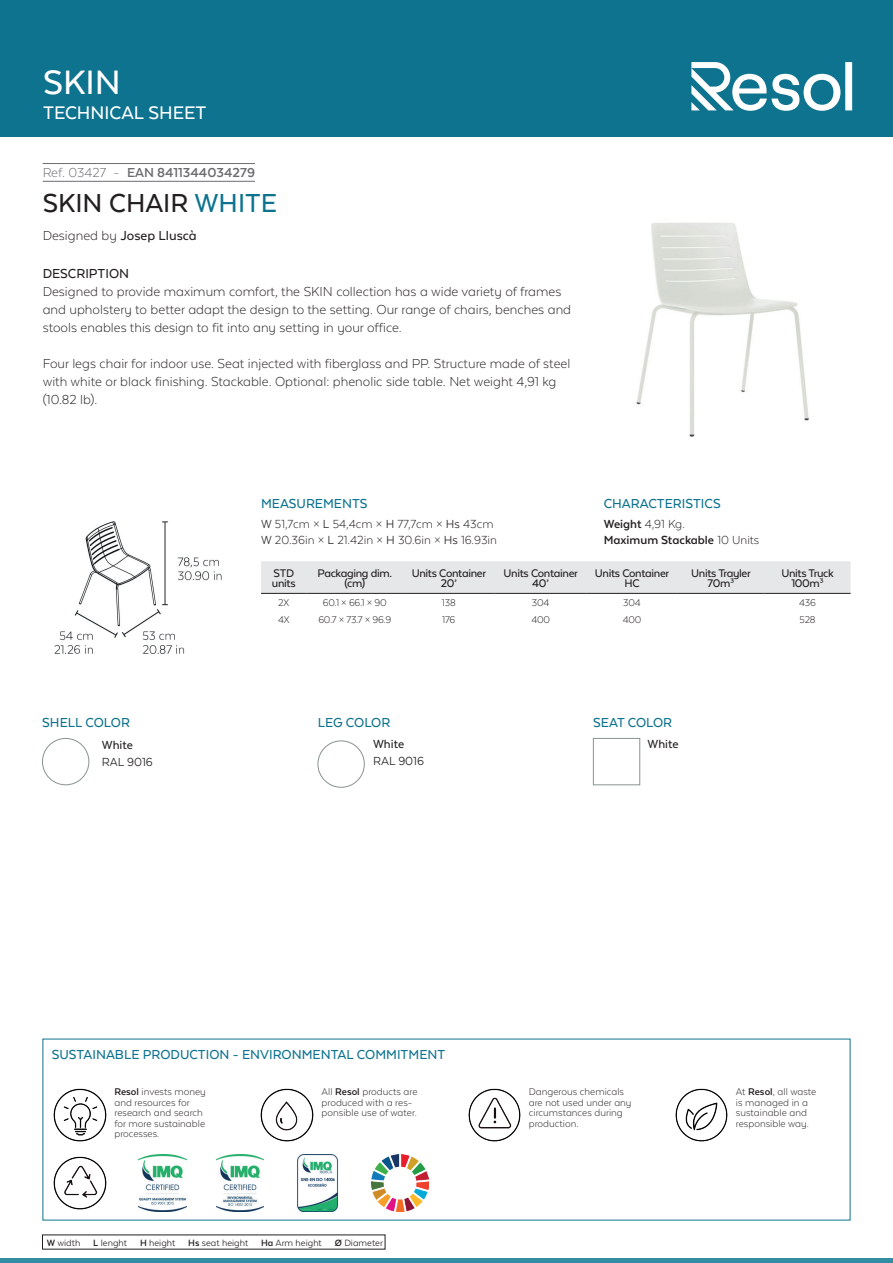
<style>
.page{position:relative;width:893px;height:1263px;background:#fff}
.page>*{position:absolute;margin:0;border:0;box-sizing:border-box;transform-origin:0 0}
.t1{font:500 39px "Texta Alt";color:#fff}
.t2{font:500 30px "Texta Alt";color:#231f20}
.t3{font:500 21px "Texta Alt";color:#fff}
.t4{font:300 15px/18px "Texta Alt";color:#231f20}
.t5{font:500 15px "Texta Alt";color:#0d738f}
.t6{font:500 15px "Texta Alt";color:#231f20}
.t7{font:700 15px "Texta Alt";color:#6c6d70}
.t8{font:300 13.5px/16.2px "Texta Alt";color:#231f20}
.t9{font:700 13.5px/16.2px "Texta Alt";color:#231f20}
.t10{font:500 13.5px "Texta Alt";color:#231f20}
.t11{font:13.5px "Texta Alt";color:#231f20}
.t12{font:500 12.75px/10.5px "Texta Alt";letter-spacing:-.025em;color:#231f20;text-align:center}
.t13{font:300 11.25px/10.5px "Texta Alt";color:#231f20}
.t14{font:10.5px "Texta Alt";color:#231f20}
.s1{font-weight:300}
.s2{color:#0d738f}
.s3{font-weight:400}
.s4{font-weight:700}
</style>
<div class="page">
<div style="left:0;top:0;width:893px;height:137px;background:#0d738f"></div>
<hr style="left:0;top:1259px;width:893px;height:4px;background:#348ea3">
<svg style="left:691px;top:62px;width:161px;height:49px"></svg>
<hr style="left:43px;top:163px;width:212px;height:1px;background:#6c6d70">
<hr style="left:43px;top:181px;width:212px;height:1px;background:#6c6d70">
<img style="left:636px;top:222px;width:173px;height:215px">
<img style="left:42px;top:738px;width:47px;height:47px;border-radius:23px">
<div style="left:42px;top:738px;width:47px;height:47px;border:1px solid #89948d;border-radius:50%"></div>
<img style="left:318px;top:741px;width:46px;height:46px;border-radius:23px">
<div style="left:318px;top:741px;width:46px;height:46px;border:1px solid #89948d;border-radius:50%"></div>
<div style="left:593px;top:738px;width:47px;height:47px;border:1px solid #89948d"></div>
<img style="left:54px;top:521px;width:168px;height:133px">
<div style="left:261px;top:561px;width:590px;height:32px;background:#e6e7e9"></div>
<hr style="left:261px;top:593px;width:46px;height:1px;background:#231f20">
<hr style="left:307px;top:593px;width:96px;height:1px;background:#231f20">
<hr style="left:403px;top:593px;width:92px;height:1px;background:#231f20">
<hr style="left:495px;top:593px;width:92px;height:1px;background:#231f20">
<hr style="left:587px;top:593px;width:90px;height:1px;background:#231f20">
<hr style="left:677px;top:593px;width:88px;height:1px;background:#231f20">
<hr style="left:765px;top:593px;width:86px;height:1px;background:#231f20">
<img style="left:53px;top:1088px;width:54px;height:54px">
<img style="left:260px;top:1088px;width:54px;height:54px">
<img style="left:468px;top:1088px;width:53px;height:54px">
<img style="left:675px;top:1088px;width:53px;height:54px">
<img style="left:53px;top:1156px;width:54px;height:54px">
<img style="left:138px;top:1155px;width:48px;height:56px">
<img style="left:216px;top:1155px;width:48px;height:56px">
<img style="left:297px;top:1155px;width:41px;height:56px">
<img style="left:372px;top:1155px;width:56px;height:56px">
<h1 class="t1" style="left:43px;top:62px;width:79px">SKIN</h1>
<h3 class="t3" style="left:43px;top:102px;width:165px">TECHNICAL SHEET</h3>
<p class="t7" style="left:43px;top:164px;width:214px"><span class="s1">Ref. 03427 -</span> EAN 8411344034279</p>
<h2 class="t2" style="left:43px;top:188px;width:236px">SKIN CHAIR <span class="s2">WHITE</span></h2>
<p class="t6" style="left:43px;top:228px;width:156px"><span class="s1">Designed by</span> Josep Lluscà</p>
<p class="t6" style="left:43px;top:265px;width:88px">DESCRIPTION</p>
<p class="t4" style="left:43px;top:282px;width:530px">Designed to provide maximum comfort, the SKIN collection has a wide variety of frames and upholstery to better adapt the design to the setting. Our range of chairs, benches and stools enables this design to fit into any setting in your office.</p>
<p class="t4" style="left:43px;top:354px;width:529px">Four legs chair for indoor use. Seat injected with fiberglass and PP. Structure made of steel with white or black finishing. Stackable. Optional: phenolic side table. Net weight 4,91 kg (10.82 lb).</p>
<p class="t5" style="left:42px;top:714px;width:89px">SHELL COLOR</p>
<p class="t10" style="left:102px;top:738px;width:33px">White</p>
<p class="t11" style="left:102px;top:755px;width:52px">RAL 9016</p>
<p class="t5" style="left:261px;top:495px;width:108px">MEASUREMENTS</p>
<p class="t8" style="left:261px;top:516px;width:237px"><span class="s3">W</span> 51,7cm × <span class="s3">L</span> 54,4cm × <span class="s3">H</span> 77,7cm × <span class="s3">Hs</span> 43cm<br><span class="s3">W</span> 20.36in × <span class="s3">L</span> 21.42in × <span class="s3">H</span> 30.6in × <span class="s3">Hs</span> 16.93in</p>
<p class="t12" style="left:272px;top:568px;width:25px;text-align:left">STD units</p>
<p class="t12" style="left:317px;top:568px;width:76px">Packaging dim. (cm)</p>
<p class="t12" style="left:412px;top:568px;width:76px">Units Container<br>20’</p>
<p class="t12" style="left:504px;top:568px;width:76px">Units Container<br>40’</p>
<p class="t12" style="left:595px;top:568px;width:76px">Units Container<br>HC</p>
<p class="t12" style="left:691px;top:568px;width:61px">Units Trayler<br>70m³</p>
<p class="t12" style="left:781px;top:568px;width:54px">Units Truck<br>100m³</p>
<p class="t13" style="left:278px;top:597px;width:12px">2X</p>
<p class="t13" style="left:323px;top:597px;width:65px">60.1 × 66.1 × 90</p>
<p class="t13" style="left:442px;top:597px;width:15px">138</p>
<p class="t13" style="left:532px;top:597px;width:19px">304</p>
<p class="t13" style="left:623px;top:597px;width:19px">304</p>
<p class="t13" style="left:799px;top:597px;width:18px">436</p>
<p class="t13" style="left:278px;top:614px;width:13px">4X</p>
<p class="t13" style="left:318px;top:614px;width:74px">60.7 × 73.7 × 96.9</p>
<p class="t13" style="left:442px;top:614px;width:15px">176</p>
<p class="t13" style="left:531px;top:614px;width:20px">400</p>
<p class="t13" style="left:623px;top:614px;width:20px">400</p>
<p class="t13" style="left:800px;top:614px;width:18px">528</p>
<p class="t5" style="left:604px;top:495px;width:118px">CHARACTERISTICS</p>
<p class="t9" style="left:604px;top:516px;width:157px">Weight <span class="s1">4,91 Kg.<br></span>Maximum Stackable <span class="s1">10 Units</span></p>
<p class="t5" style="left:318px;top:714px;width:74px">LEG COLOR</p>
<p class="t10" style="left:373px;top:737px;width:33px">White</p>
<p class="t11" style="left:373px;top:754px;width:52px">RAL 9016</p>
<p class="t5" style="left:593px;top:714px;width:81px">SEAT COLOR</p>
<p class="t10" style="left:647px;top:737px;width:33px">White</p>
<p class="t5" style="left:52px;top:1047px;width:395px">SUSTAINABLE PRODUCTION - ENVIRONMENTAL COMMITMENT</p>
<p class="t13" style="left:114px;top:1086px;width:93px"><span class="s4">Resol</span> invests money and resources for research and search for more sustainable processes.</p>
<p class="t13" style="left:322px;top:1086px;width:97px">All <span class="s4">Resol</span> products are produced with a res&shy;ponsible use of water.</p>
<p class="t13" style="left:529px;top:1086px;width:104px">Dangerous chemicals are not used under any circumstances during production.</p>
<p class="t13" style="left:736px;top:1086px;width:82px">At <span class="s4">Resol</span>, all waste is managed in a sustainable and responsible way.</p>
<p class="t14" style="left:47px;top:1237px;width:338px"><span class="s4">W</span> width <span class="s4">L</span> lenght <span class="s4">H</span> height <span class="s4">Hs</span> seat height <span class="s4">Ha</span> Arm height <span class="s4">Ø</span> Diameter</p>
</div>
